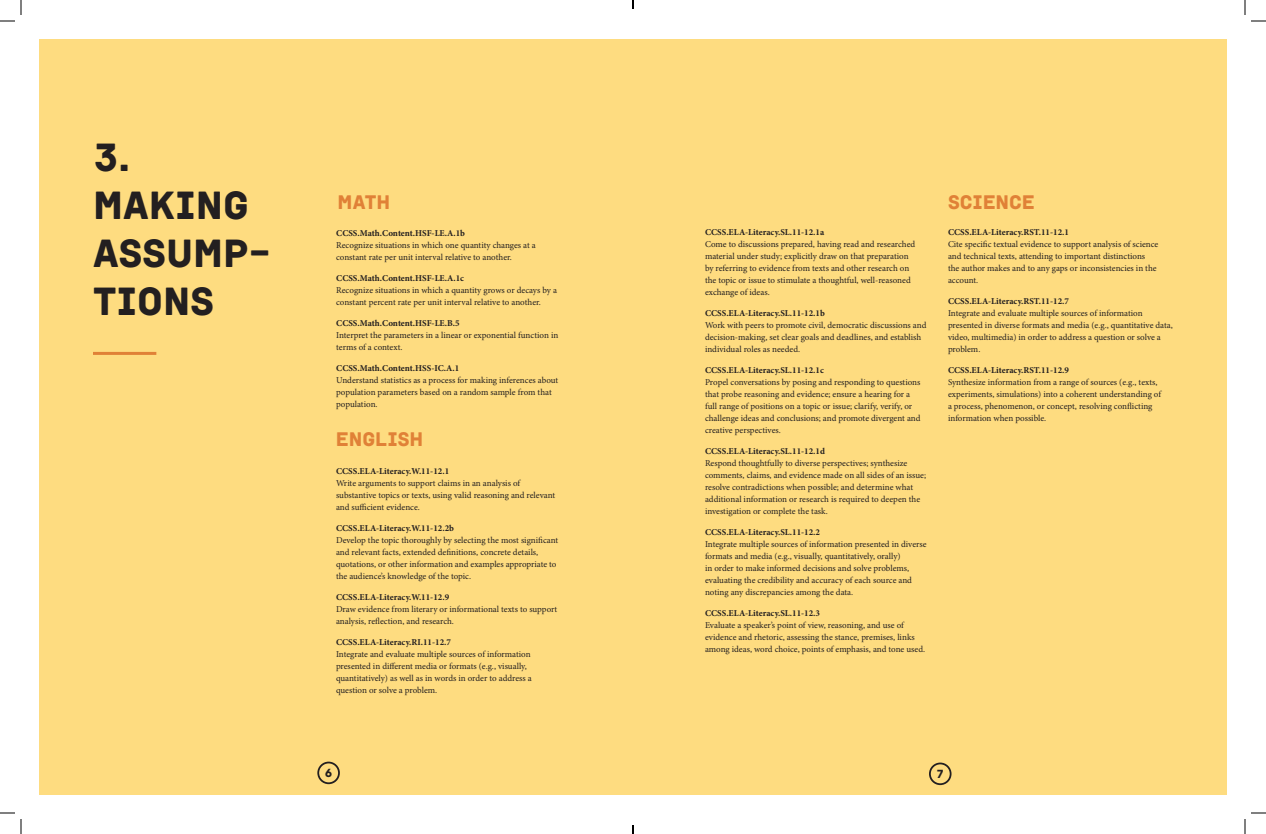
<style>
.page{position:relative;width:1266px;height:834px;background:#fff}
.page>*{position:absolute;margin:0;border:0;box-sizing:border-box;transform-origin:0 0}
.t1{font:40px/48px "Institut";color:#231f20}
.t2{font:20px "Institut";letter-spacing:-.005em;color:#e08137}
.t3{font:12px "Institut";color:#231f20}
.t4{font:9px/12px "Minion Pro";letter-spacing:-.005em;color:#231f20}
.t5{font:700 9px "Minion Pro";color:#231f20}
</style>
<div class="page">
<div style="left:39px;top:39px;width:1188px;height:756px;background:#fedc80"></div>
<hr style="left:93px;top:352px;width:63px;height:3px;background:#e08137">
<div style="left:929px;top:763px;width:23px;height:22px;border:2px solid #231f20;border-radius:50%"></div>
<div style="left:317px;top:762px;width:23px;height:22px;border:2px solid #231f20;border-radius:50%"></div>
<svg style="left:0;top:0;width:22px;height:22px"></svg>
<svg style="left:0;top:812px;width:22px;height:22px"></svg>
<svg style="left:1244px;top:0;width:22px;height:22px"></svg>
<svg style="left:1244px;top:812px;width:22px;height:22px"></svg>
<svg style="left:632px;top:0;width:2px;height:9px"></svg>
<svg style="left:632px;top:825px;width:2px;height:9px"></svg>
<h1 class="t1" style="left:93px;top:134px;width:180px">3.<br>MAKING<br>ASSUMP-<br>TIONS</h1>
<h2 class="t2" style="left:338px;top:191px;width:54px">MATH</h2>
<h2 class="t2" style="left:948px;top:191px;width:88px">SCIENCE</h2>
<p class="t5" style="left:336px;top:227px;width:130px">CCSS.Math.Content.HSF-LE.A.1b</p>
<p class="t4" style="left:336px;top:239px;width:201px">Recognize situations in which one quantity changes at a constant rate per unit interval relative to another.</p>
<p class="t5" style="left:336px;top:272px;width:129px">CCSS.Math.Content.HSF-LE.A.1c</p>
<p class="t4" style="left:336px;top:284px;width:222px">Recognize situations in which a quantity grows or decays by a constant percent rate per unit interval relative to another.</p>
<p class="t5" style="left:336px;top:317px;width:125px">CCSS.Math.Content.HSF-LE.B.5</p>
<p class="t4" style="left:336px;top:329px;width:224px">Interpret the parameters in a linear or exponential function in terms of a context.</p>
<p class="t5" style="left:336px;top:362px;width:125px">CCSS.Math.Content.HSS-IC.A.1</p>
<p class="t4" style="left:336px;top:374px;width:224px">Understand statistics as a process for making inferences about population parameters based on a random sample from that population.</p>
<h2 class="t2" style="left:336px;top:428px;width:89px">ENGLISH</h2>
<p class="t5" style="left:336px;top:465px;width:115px">CCSS.ELA-Literacy.W.11-12.1</p>
<p class="t4" style="left:336px;top:477px;width:221px">Write arguments to support claims in an analysis of substantive topics or texts, using valid reasoning and relevant and sufficient evidence.</p>
<p class="t5" style="left:336px;top:522px;width:119px">CCSS.ELA-Literacy.W.11-12.2b</p>
<p class="t4" style="left:336px;top:534px;width:224px">Develop the topic thoroughly by selecting the most significant and relevant facts, extended definitions, concrete details, quotations, or other information and examples appropriate to the audience’s knowledge of the topic.</p>
<p class="t5" style="left:336px;top:591px;width:115px">CCSS.ELA-Literacy.W.11-12.9</p>
<p class="t4" style="left:336px;top:603px;width:223px">Draw evidence from literary or informational texts to support analysis, reflection, and research.</p>
<p class="t5" style="left:336px;top:636px;width:116px">CCSS.ELA-Literacy.RI.11-12.7</p>
<p class="t4" style="left:336px;top:648px;width:197px">Integrate and evaluate multiple sources of information presented in different media or formats (e.g., visually, quantitatively) as well as in words in order to address a question or solve a problem.</p>
<p class="t5" style="left:705px;top:226px;width:121px">CCSS.ELA-Literacy.SL.11-12.1a</p>
<p class="t4" style="left:705px;top:239px;width:212px">Come to discussions prepared, having read and researched material under study; explicitly draw on that preparation by referring to evidence from texts and other research on the topic or issue to stimulate a thoughtful, well-reasoned exchange of ideas.</p>
<p class="t5" style="left:705px;top:307px;width:121px">CCSS.ELA-Literacy.SL.11-12.1b</p>
<p class="t4" style="left:705px;top:319px;width:223px">Work with peers to promote civil, democratic discussions and decision-making, set clear goals and deadlines, and establish individual roles as needed.</p>
<p class="t5" style="left:705px;top:364px;width:120px">CCSS.ELA-Literacy.SL.11-12.1c</p>
<p class="t4" style="left:705px;top:376px;width:217px">Propel conversations by posing and responding to questions that probe reasoning and evidence; ensure a hearing for a full range of positions on a topic or issue; clarify, verify, or challenge ideas and conclusions; and promote divergent and creative perspectives.</p>
<p class="t5" style="left:705px;top:445px;width:121px">CCSS.ELA-Literacy.SL.11-12.1d</p>
<p class="t4" style="left:705px;top:457px;width:223px">Respond thoughtfully to diverse perspectives; synthesize comments, claims, and evidence made on all sides of an issue; resolve contradictions when possible; and determine what additional information or research is required to deepen the investigation or complete the task.</p>
<p class="t5" style="left:705px;top:526px;width:117px">CCSS.ELA-Literacy.SL.11-12.2</p>
<p class="t4" style="left:705px;top:538px;width:223px">Integrate multiple sources of information presented in diverse formats and media (e.g., visually, quantitatively, orally)<br>in order to make informed decisions and solve problems, evaluating the credibility and accuracy of each source and noting any discrepancies among the data.</p>
<p class="t5" style="left:705px;top:607px;width:117px">CCSS.ELA-Literacy.SL.11-12.3</p>
<p class="t4" style="left:705px;top:619px;width:222px">Evaluate a speaker’s point of view, reasoning, and use of evidence and rhetoric, assessing the stance, premises, links among ideas, word choice, points of emphasis, and tone used.</p>
<p class="t5" style="left:948px;top:226px;width:122px">CCSS.ELA-Literacy.RST.11-12.1</p>
<p class="t4" style="left:948px;top:239px;width:212px">Cite specific textual evidence to support analysis of science and technical texts, attending to important distinctions the author makes and to any gaps or inconsistencies in the account.</p>
<p class="t5" style="left:948px;top:295px;width:122px">CCSS.ELA-Literacy.RST.11-12.7</p>
<p class="t4" style="left:948px;top:308px;width:226px">Integrate and evaluate multiple sources of information presented in diverse formats and media (e.g., quantitative data, video, multimedia) in order to address a question or solve a problem.</p>
<p class="t5" style="left:948px;top:364px;width:122px">CCSS.ELA-Literacy.RST.11-12.9</p>
<p class="t4" style="left:948px;top:377px;width:215px">Synthesize information from a range of sources (e.g., texts, experiments, simulations) into a coherent understanding of a process, phenomenon, or concept, resolving conflicting information when possible.</p>
<h3 class="t3" style="left:325px;top:766px;width:9px">6</h3>
<h3 class="t3" style="left:937px;top:767px;width:8px">7</h3>
</div>
